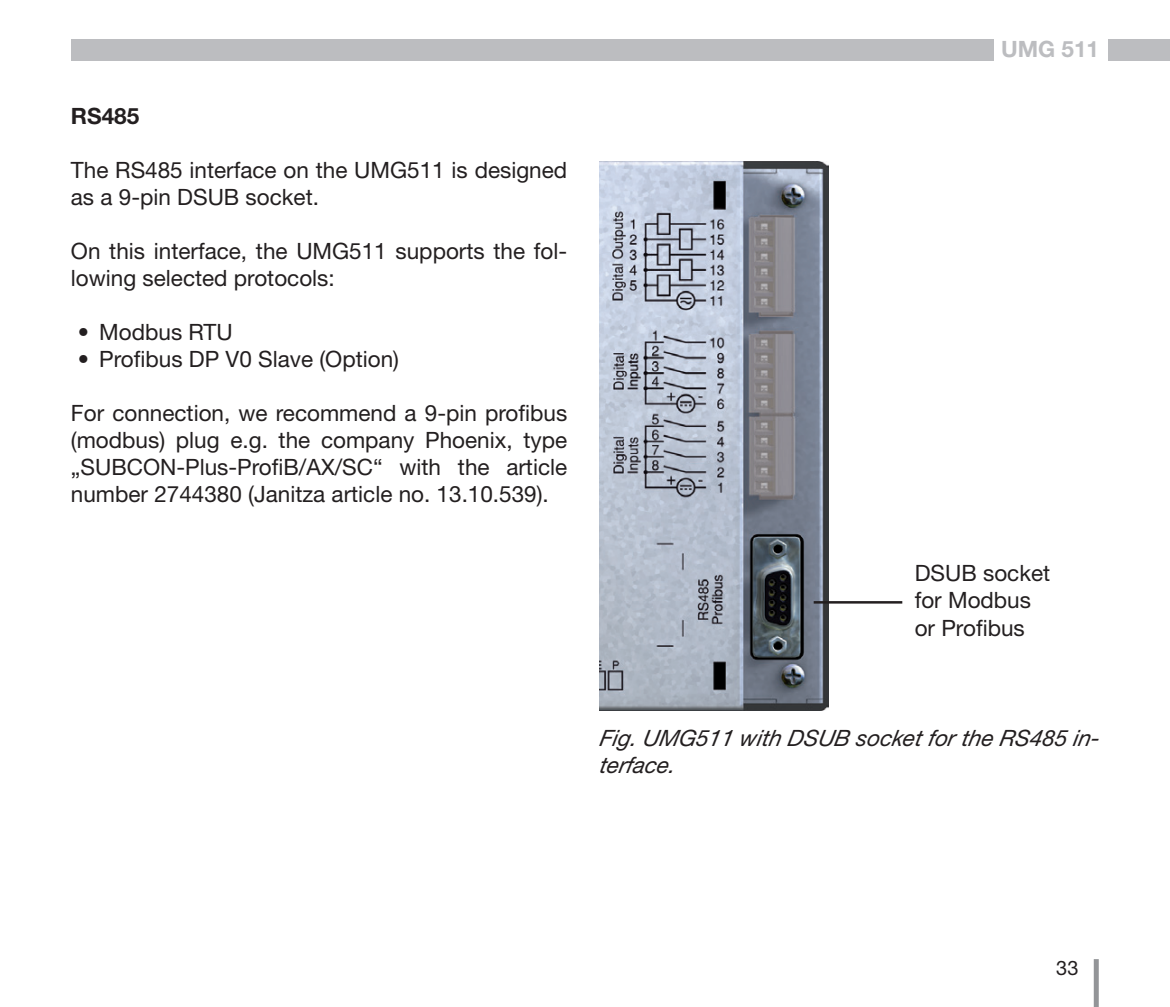
<style>
.page{position:relative;width:1170px;height:1007px;background:#fff}
.page>*{position:absolute;margin:0;border:0;box-sizing:border-box;transform-origin:0 0}
._9_Blocksatz{font:22.5px/27px "Helvetica Neue LT";color:#231f20}
._9_Abbildung__kursiv{font:italic 22.5px/27px "Helvetica Neue LT";color:#231f20}
._9_linksbündig{font:22.5px "Helvetica Neue LT";color:#231f20}
.t1{font:700 22.5px "Helvetica Neue LT";color:#bcbdc0}
.Überschrift__9__Inha{font:700 22.5px "Helvetica Neue LT";color:#231f20}
.t2{font:20px "Helvetica Neue LT";color:#231f20}
</style>
<div class="page">
<div style="left:1093px;top:958px;width:5px;height:48px;background:#939598"></div>
<div style="left:1107px;top:39px;width:62px;height:21px;background:#bcbdc0"></div>
<div style="left:71px;top:39px;width:922px;height:21px;background:#bcbdc0"></div>
<img style="left:599px;top:161px;width:229px;height:549px">
<hr style="left:813px;top:601px;width:89px;height:2px;background:#231f20">
<p class="Überschrift__9__Inha" style="left:71px;top:102px;width:70px">RS485</p>
<p class="_9_Blocksatz" style="left:71px;top:156px;width:498px">The RS485 interface on the UMG511 is designed as a 9-pin DSUB socket.</p>
<p class="_9_Blocksatz" style="left:71px;top:237px;width:498px">On this interface, the UMG511 supports the fol&shy;lowing selected protocols:</p>
<p class="_9_Blocksatz" style="left:78px;top:318px;width:156px">• Modbus RTU</p>
<p class="_9_Blocksatz" style="left:78px;top:345px;width:322px">• Profibus DP V0 Slave (Option)</p>
<p class="_9_Blocksatz" style="left:71px;top:399px;width:498px;text-align:justify">For connection, we recommend a 9-pin profibus (modbus) plug e.g. the company Phoenix, type „SUBCON-Plus-ProfiB/AX/SC“ with the article number 2744380 (Janitza article no. 13.10.539).</p>
<p class="t1" style="left:1001px;top:35px;width:99px">UMG 511</p>
<p class="_9_linksbündig" style="left:914px;top:560px;width:137px">DSUB socket</p>
<p class="_9_linksbündig" style="left:914px;top:587px;width:118px">for Modbus</p>
<p class="_9_linksbündig" style="left:914px;top:614px;width:112px">or Profibus</p>
<p class="_9_Abbildung__kursiv" style="left:599px;top:724px;width:506px">Fig . UMG511 with DSUB socket for the RS485 in&shy;terface.</p>
<p class="t2" style="left:1056px;top:955px;width:24px">33</p>
</div>
